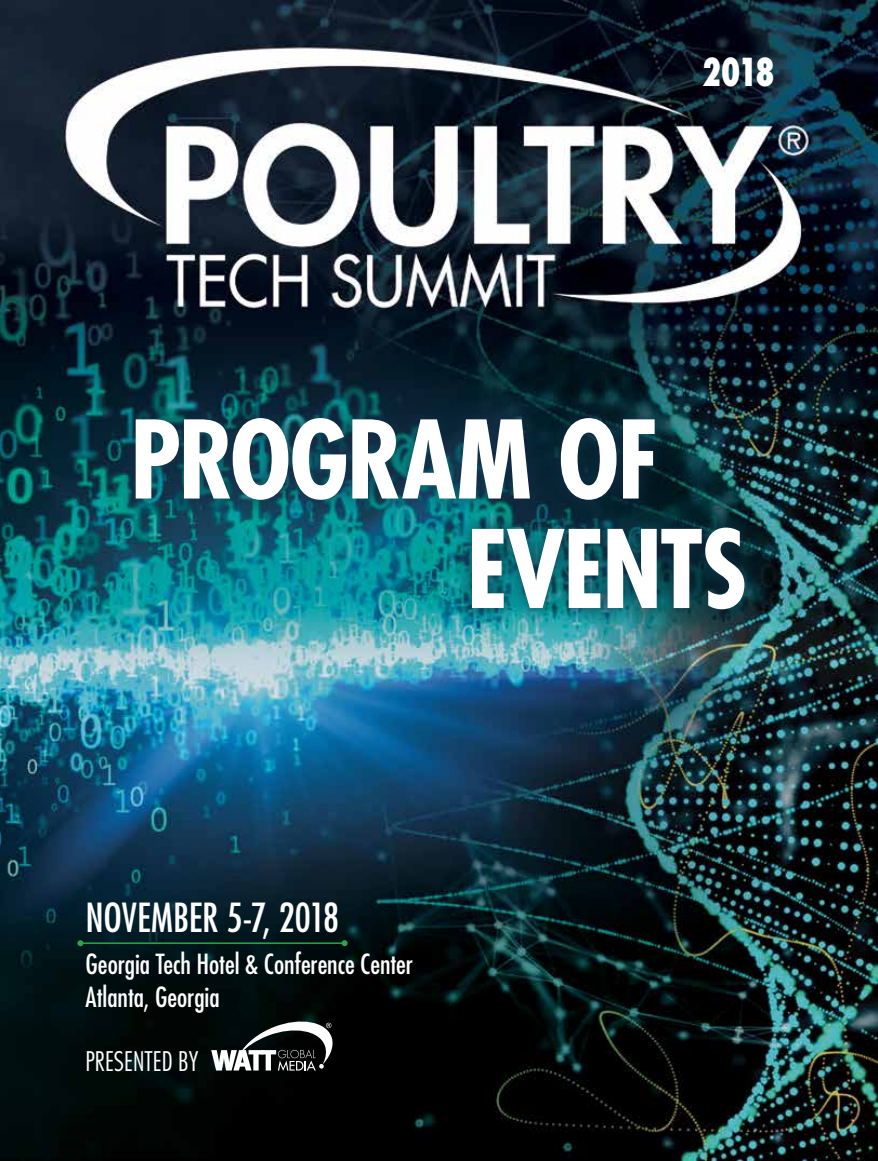
<style>
.page{position:relative;width:878px;height:1161px;background:#fff}
.page>*{position:absolute;margin:0;border:0;box-sizing:border-box;transform-origin:0 0}
.t1{font:700 condensed 105px/109.5px "Futura Std";letter-spacing:-.02em;color:#fff}
.t2{font:condensed 39px "Futura Std";letter-spacing:-.005em;color:#fff}
.t3{font:800 condensed 37.5px "Futura Std";color:#fff;scale:.85 1}
.t4{font:condensed 27px/33px "Futura Std";letter-spacing:-.005em;color:#fff}
.t5{font:300 condensed 26.4px "Futura Std";color:#fff}
</style>
<div class="page">
<img style="left:0;top:0;width:878px;height:1161px">
<div style="left:115px;top:399px;width:648px;height:230px;background:#122e47;opacity:.75"></div>
<svg style="left:211px;top:1022px;width:121px;height:49px"></svg>
<hr style="left:80px;top:942px;width:264px;height:2px;background:#2da44a">
<svg style="left:77px;top:940px;width:6px;height:6px"></svg>
<svg style="left:341px;top:940px;width:6px;height:6px"></svg>
<h3 class="t3" style="left:702px;top:48px;width:87px">2018</h3>
<h1 class="t1" style="left:466px;top:406px;width:283px;text-indent:-336px">PROGRAM OF<br>EVENTS</h1>
<h2 class="t2" style="left:86px;top:894px;width:255px">NOVEMBER 5-7, 2018</h2>
<p class="t4" style="left:86px;top:948px;width:329px">Georgia Tech Hotel &amp; Conference Center<br>Atlanta, Georgia</p>
<p class="t5" style="left:86px;top:1046px;width:115px">PRESENTED BY</p>
</div>
